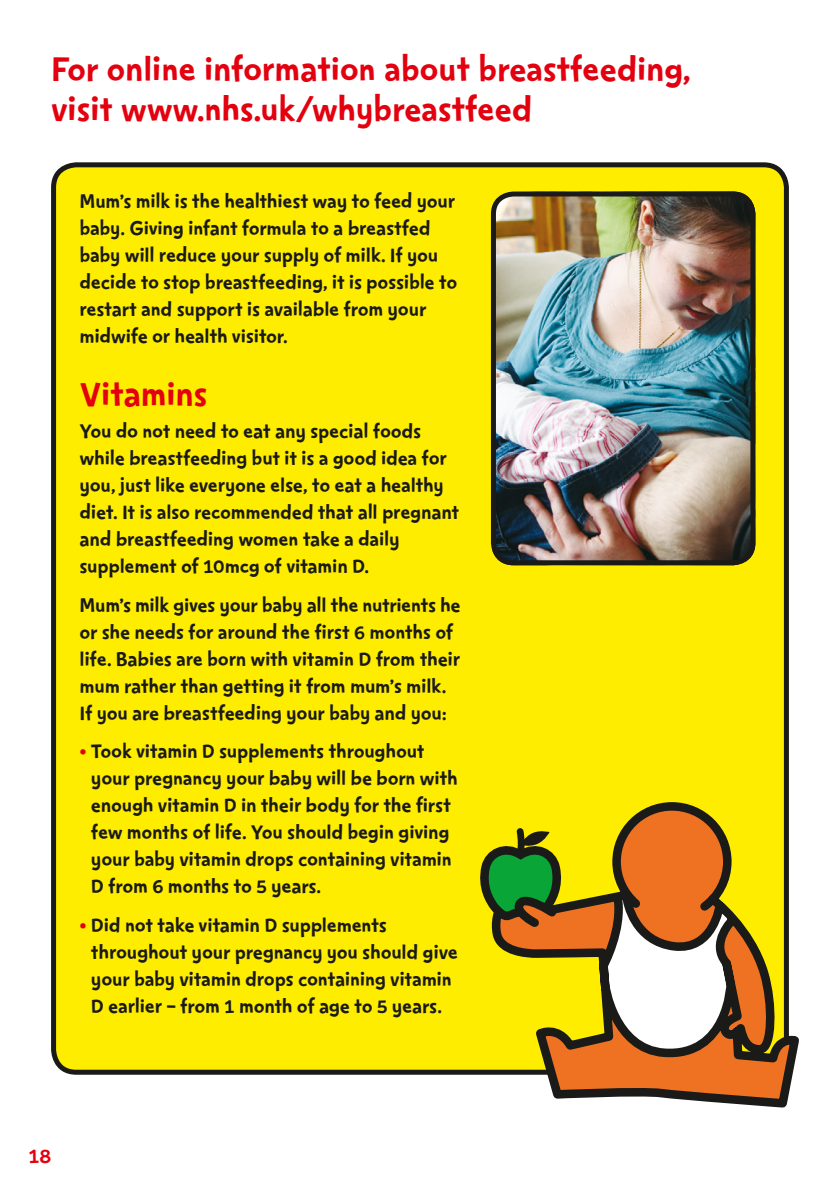
<style>
.page{position:relative;width:840px;height:1191px;background:#fff}
.page>*{position:absolute;margin:0;border:0;box-sizing:border-box;transform-origin:0 0}
.Sub_Head{font:40px/40px "Change 4 Life Text";letter-spacing:-.01em;color:#e3000f}
.t1{font:24px "Change 4 Life Text";color:#e3000f}
.Body_NEW{font:23px/27px "Change 4 Life Text";letter-spacing:-.015em;color:#1a1a18}
.s1{color:#e3000f}
</style>
<div class="page">
<div style="left:54px;top:165px;width:732px;height:907px;background:#ffed00;border-radius:23px"></div>
<div style="left:51px;top:162px;width:737px;height:912px;border:5px solid #1a1a18;border-radius:23px"></div>
<svg style="left:481px;top:769px;width:318px;height:339px"></svg>
<svg style="left:480px;top:826px;width:85px;height:105px"></svg>
<img style="left:496px;top:197px;width:259px;height:368px">
<div style="left:490px;top:191px;width:265px;height:374px;border:5px solid #1a1a18;border-radius:20px"></div>
<p class="Sub_Head" style="left:51px;top:52px;width:641px">For online information about breastfeeding, visit www.nhs.uk/whybreastfeed</p>
<p class="Body_NEW" style="left:79px;top:189px;width:379px">Mum’s milk is the healthiest way to feed your baby. Giving infant formula to a breastfed baby will reduce your supply of milk. If you decide to stop breastfeeding, it is possible to restart and support is available from your midwife or health visitor.</p>
<p class="Sub_Head" style="left:79px;top:376px;width:129px">Vitamins</p>
<p class="Body_NEW" style="left:79px;top:419px;width:381px">You do not need to eat any special foods while breastfeeding but it is a good idea for you, just like everyone else, to eat a healthy diet. It is also recommended that all pregnant and breastfeeding women take a daily supplement of 10mcg of vitamin D.</p>
<p class="Body_NEW" style="left:79px;top:593px;width:382px">Mum’s milk gives your baby all the nutrients he or she needs for around the first 6 months of life. Babies are born with vitamin D from their mum rather than getting it from mum’s milk.<br>If you are breastfeeding your baby and you:</p>
<p class="Body_NEW" style="left:91px;top:739px;width:368px;text-indent:-12px"><span class="s1">•</span> Took vitamin D supplements throughout your pregnancy your baby will be born with enough vitamin D in their body for the first few months of life. You should begin giving your baby vitamin drops containing vitamin D from 6 months to 5 years.</p>
<p class="Body_NEW" style="left:91px;top:912px;width:368px;text-indent:-12px"><span class="s1">•</span> Did not take vitamin D supplements throughout your pregnancy you should give your baby vitamin drops containing vitamin D earlier – from 1 month of age to 5 years.</p>
<p class="t1" style="left:28px;top:1146px;width:25px">18</p>
</div>
